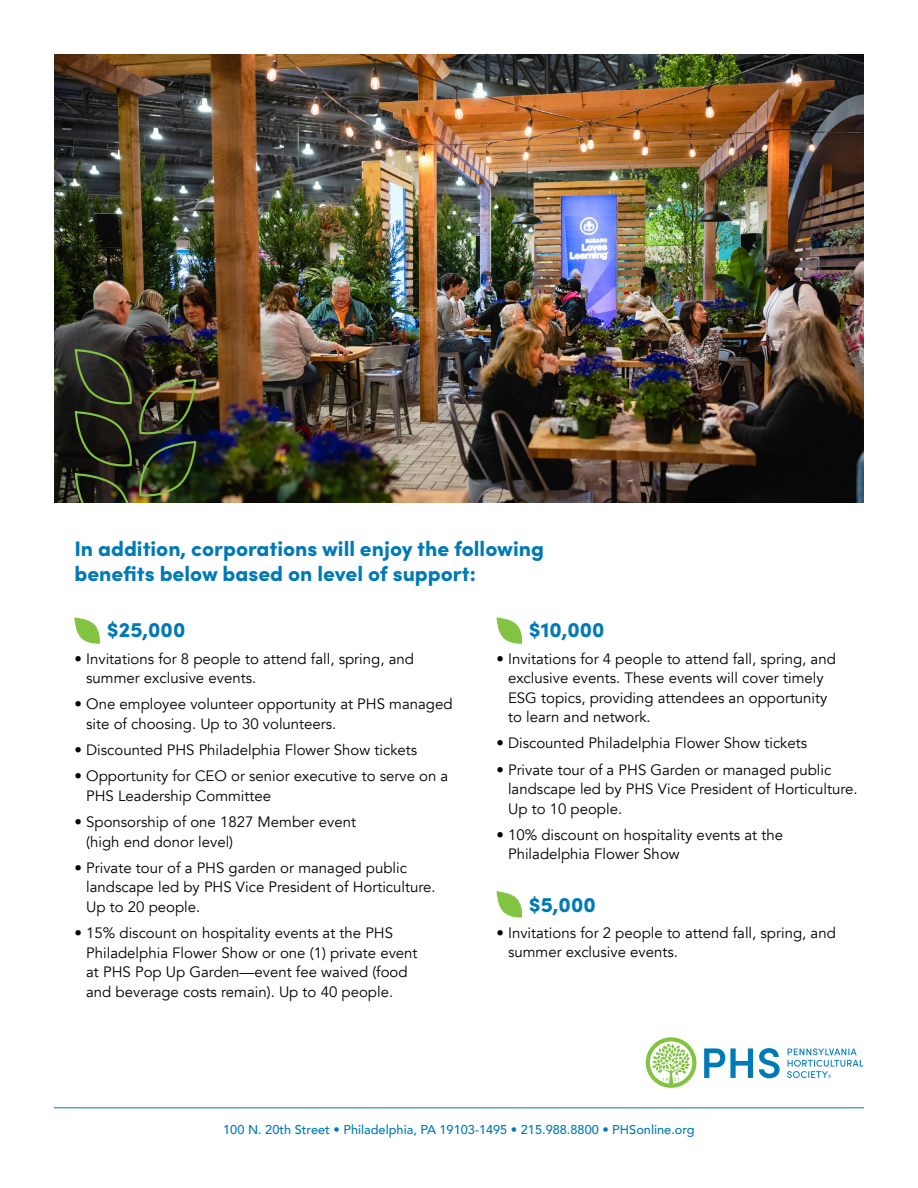
<style>
.page{position:relative;width:918px;height:1188px;background:#fff}
.page>*{position:absolute;margin:0;border:0;box-sizing:border-box;transform-origin:0 0}
.t1{font:900 21px/25.2px "Sofia Pro";color:#007ab6}
.t2{font:15px/19.5px "Avenir";color:#000}
.t3{font:500 12.75px "Avenir";color:#007ab6}
</style>
<div class="page">
<img style="left:54px;top:55px;width:810px;height:447px">
<hr style="left:54px;top:1107px;width:810px;height:1px;background:#007ab6">
<img style="left:74px;top:348px;width:123px;height:155px">
<svg style="left:74px;top:617px;width:26px;height:27px"></svg>
<svg style="left:496px;top:617px;width:27px;height:27px"></svg>
<svg style="left:496px;top:891px;width:27px;height:27px"></svg>
<svg style="left:646px;top:1037px;width:50px;height:51px"></svg>
<svg style="left:704px;top:1048px;width:76px;height:30px"></svg>
<svg style="left:787px;top:1048px;width:76px;height:30px"></svg>
<h1 class="t1" style="left:75px;top:534px;width:471px">In addition, corporations will enjoy the following benefits below based on level of support:</h1>
<h1 class="t1" style="left:107px;top:616px;width:80px">$25,000</h1>
<p class="t2" style="left:86px;top:649px;width:329px;text-indent:-12px">• Invitations for 8 people to attend fall, spring, and summer exclusive events.</p>
<p class="t2" style="left:86px;top:695px;width:368px;text-indent:-12px">• One employee volunteer opportunity at PHS managed site of choosing. Up to 30 volunteers.</p>
<p class="t2" style="left:75px;top:740px;width:344px">• Discounted PHS Philadelphia Flower Show tickets</p>
<p class="t2" style="left:86px;top:767px;width:364px;text-indent:-12px">• Opportunity for CEO or senior executive to serve on a<br>PHS Leadership Committee</p>
<p class="t2" style="left:86px;top:812px;width:271px;text-indent:-12px">• Sponsorship of one 1827 Member event (high end donor level)</p>
<p class="t2" style="left:86px;top:858px;width:351px;text-indent:-12px">• Private tour of a PHS garden or managed public landscape led by PHS Vice President of Horticulture.<br>Up to 20 people.</p>
<p class="t2" style="left:86px;top:923px;width:333px;text-indent:-12px">• 15% discount on hospitality events at the PHS Philadelphia Flower Show or one (1) private event at PHS Pop Up Garden—event fee waived (food and beverage costs remain). Up to 40 people.</p>
<h1 class="t1" style="left:529px;top:616px;width:77px">$10,000</h1>
<p class="t2" style="left:508px;top:649px;width:329px;text-indent:-12px">• Invitations for 4 people to attend fall, spring, and exclusive events. These events will cover timely ESG topics, providing attendees an opportunity to learn and network.</p>
<p class="t2" style="left:496px;top:734px;width:312px">• Discounted Philadelphia Flower Show tickets</p>
<p class="t2" style="left:508px;top:760px;width:351px;text-indent:-12px">• Private tour of a PHS Garden or managed public landscape led by PHS Vice President of Horticulture.<br>Up to 10 people.</p>
<p class="t2" style="left:508px;top:825px;width:276px;text-indent:-12px">• 10% discount on hospitality events at the<br>Philadelphia Flower Show</p>
<h1 class="t1" style="left:529px;top:890px;width:68px">$5,000</h1>
<p class="t2" style="left:508px;top:923px;width:329px;text-indent:-12px">• Invitations for 2 people to attend fall, spring, and summer exclusive events.</p>
<p class="t3" style="left:223px;top:1118px;width:473px">100 N. 20th Street • Philadelphia, PA 19103-1495 • 215.988.8800 • PHSonline.org</p>
</div>
